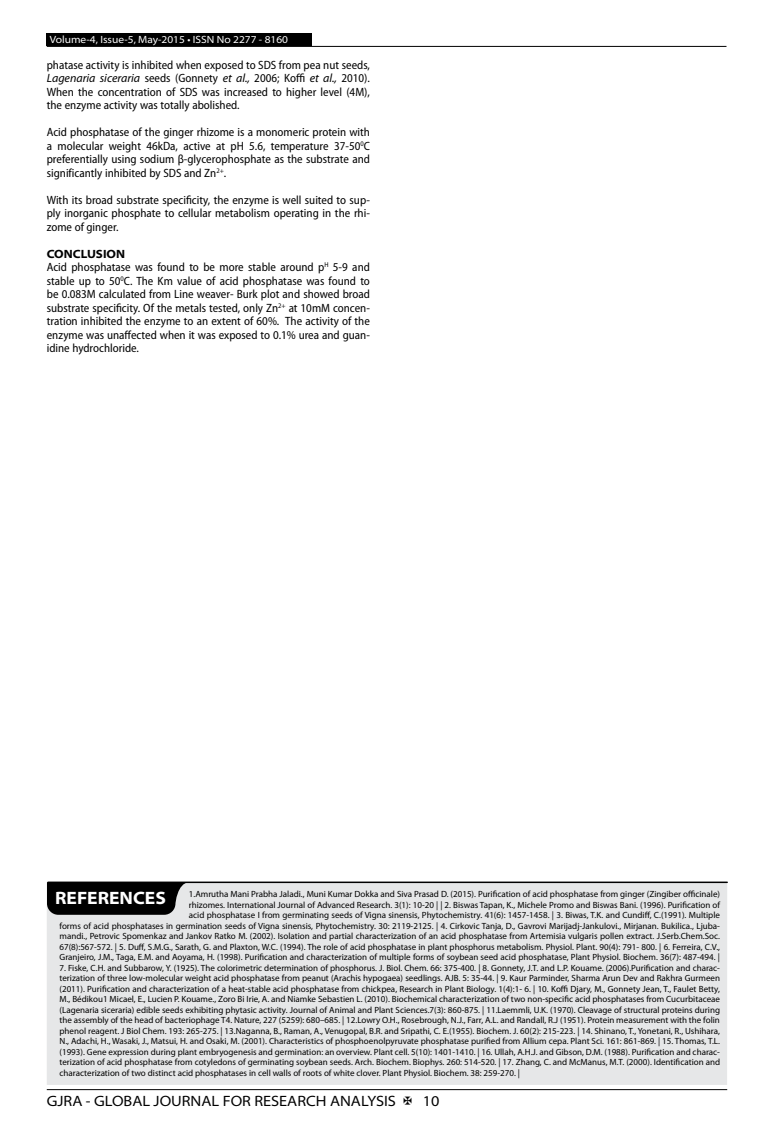
<style>
.page{position:relative;width:774px;height:1136px;background:#fff}
.page>*{position:absolute;margin:0;border:0;box-sizing:border-box;transform-origin:0 0}
.t1{font:700 semi-expanded 18px "Myriad Pro";color:#fff}
.t2{font:semi-expanded 15px "Myriad Pro";color:#000}
.t3{font:semi-condensed 12px/13.5px "Myriad Pro";color:#000;text-align:justify}
.t4{font:semi-expanded 10.5px "Myriad Pro";color:#fff}
.t5{font:9px/10.5px "Myriad Pro";color:#000;text-align:right}
.s1{font-style:italic;font-stretch:normal}
.s2{font-weight:700;font-stretch:semi-expanded}
</style>
<div class="page">
<hr style="left:47px;top:1089px;width:680px;height:1px;background:#000">
<div style="left:47px;top:33px;width:265px;height:13px;background:#000"></div>
<hr style="left:47px;top:46px;width:679px;height:1px;background:#000">
<div style="left:47px;top:883px;width:680px;height:201px;background:#e6e7e8"></div>
<hr style="left:48px;top:881px;width:679px;height:2px;background:#000">
<svg style="left:47px;top:882px;width:142px;height:32px;background:#141414"></svg>
<p class="t4" style="left:50px;top:34px;width:240px">Volume-4, Issue-5, May-2015 • ISSN No 2277 - 8160</p>
<p class="t3" style="left:47px;top:58px;width:325px">phatase activity is inhibited when exposed to SDS from pea nut seeds, <span class="s1">Lagenaria siceraria</span> seeds (Gonnety <span class="s1">et al.,</span> 2006; Koffi <span class="s1">et al.,</span> 2010).<br>When the concentration of SDS was increased to higher level (4M), the enzyme activity was totally abolished.</p>
<p class="t3" style="left:47px;top:126px;width:325px">Acid phosphatase of the ginger rhizome is a monomeric protein with a molecular weight 46kDa, active at pH 5.6, temperature 37-50<sup>0</sup>C preferentially using sodium β-glycerophosphate as the substrate and significantly inhibited by SDS and Zn<sup>2+</sup>.</p>
<h3 class="t3" style="left:47px;top:193px;width:325px">With its broad substrate specificity, the enzyme is well suited to sup&shy;ply inorganic phosphate to cellular metabolism operating in the rhi&shy;zome of ginger.</h3>
<p class="t3" style="left:47px;top:247px;width:325px;text-align:left"><span class="s2">CONCLUSION<br></span>Acid phosphatase was found to be more stable around p<sup>H</sup> 5-9 and stable up to 50<sup>0</sup>C. The Km value of acid phosphatase was found to be 0.083M calculated from Line weaver- Burk plot and showed broad substrate specificity. Of the metals tested, only Zn<sup>2+</sup> at 10mM concen&shy;tration inhibited the enzyme to an extent of 60%. The activity of the enzyme was unaffected when it was exposed to 0.1% urea and guan&shy;idine hydrochloride.</p>
<p class="t5" style="left:60px;top:888px;width:662px">1.Amrutha Mani Prabha Jaladi., Muni Kumar Dokka and Siva Prasad D. (2015). Purification of acid phosphatase from ginger (Zingiber officinale)<br>rhizomes. International Journal of Advanced Research. 3(1): 10-20 | | 2. Biswas Tapan, K., Michele Promo and Biswas Bani. (1996). Purification of<br>acid phosphatase I from germinating seeds of Vigna sinensis, Phytochemistry. 41(6): 1457-1458. | 3. Biwas, T.K. and Cundiff, C.(1991). Multiple<br>forms of acid phosphatases in germination seeds of Vigna sinensis, Phytochemistry. 30: 2119-2125. | 4. Cirkovic Tanja, D., Gavrovi Marijadj-Jankulovi., Mirjanan. Bukilica., Ljuba&shy;mandi., Petrovic Spomenkaz and Jankov Ratko M. (2002). Isolation and partial characterization of an acid phosphatase from Artemisia vulgaris pollen extract. J.Serb.Chem.Soc.<br>67(8):567-572. | 5. Duff, S.M.G., Sarath, G. and Plaxton, W.C. (1994). The role of acid phosphatase in plant phosphorus metabolism. Physiol. Plant. 90(4): 791- 800. | 6. Ferreira, C.V., Granjeiro, J.M., Taga, E.M. and Aoyama, H. (1998). Purification and characterization of multiple forms of soybean seed acid phosphatase, Plant Physiol. Biochem. 36(7): 487-494. |</p>
<p class="t5" style="left:60px;top:962px;width:662px;text-align:justify">7. Fiske, C.H. and Subbarow, Y. (1925). The colorimetric determination of phosphorus. J. Biol. Chem. 66: 375-400. | 8. Gonnety, J.T. and L.P. Kouame. (2006).Purification and charac&shy;terization of three low-molecular weight acid phosphatase from peanut (Arachis hypogaea) seedlings. AJB. 5: 35-44. | 9. Kaur Parminder, Sharma Arun Dev and Rakhra Gurmeen (2011). Purification and characterization of a heat-stable acid phosphatase from chickpea, Research in Plant Biology. 1(4):1- 6. | 10. Koffi Djary, M., Gonnety Jean, T., Faulet Betty, M., Bédikou1 Micael, E., Lucien P. Kouame., Zoro Bi Irie, A. and Niamke Sebastien L. (2010). Biochemical characterization of two non-specific acid phosphatases from Cucurbitaceae (Lagenaria siceraria) edible seeds exhibiting phytasic activity. Journal of Animal and Plant Sciences.7(3): 860-875. | 11.Laemmli, U.K. (1970). Cleavage of structural proteins during the assembly of the head of bacteriophage T4. Nature, 227 (5259): 680–685. | 12.Lowry O.H., Rosebrough, N.J., Farr, A.L. and Randall, R.J (1951). Protein measurement with the folin phenol reagent. J Biol Chem. 193: 265-275. | 13.Naganna, B., Raman, A., Venugopal, B.R. and Sripathi, C. E.(1955). Biochem. J. 60(2): 215-223. | 14. Shinano, T., Yonetani, R., Ushihara, N., Adachi, H., Wasaki, J., Matsui, H. and Osaki, M. (2001). Characteristics of phosphoenolpyruvate phosphatase purified from Allium cepa. Plant Sci. 161: 861-869. | 15. Thomas, T.L. (1993). Gene expression during plant embryogenesis and germination: an overview. Plant cell. 5(10): 1401-1410. | 16. Ullah, A.H.J. and Gibson, D.M. (1988). Purification and charac&shy;terization of acid phosphatase from cotyledons of germinating soybean seeds. Arch. Biochem. Biophys. 260: 514-520. | 17. Zhang, C. and McManus, M.T. (2000). Identification and characterization of two distinct acid phosphatases in cell walls of roots of white clover. Plant Physiol. Biochem. 38: 259-270. |</p>
<h1 class="t1" style="left:55px;top:887px;width:112px">REFERENCES</h1>
<h2 class="t2" style="left:47px;top:1092px;width:351px">GJRA - GLOBAL JOURNAL FOR RESEARCH ANALYSIS</h2>
<h2 class="t2" style="left:423px;top:1092px;width:18px">10</h2>
</div>
